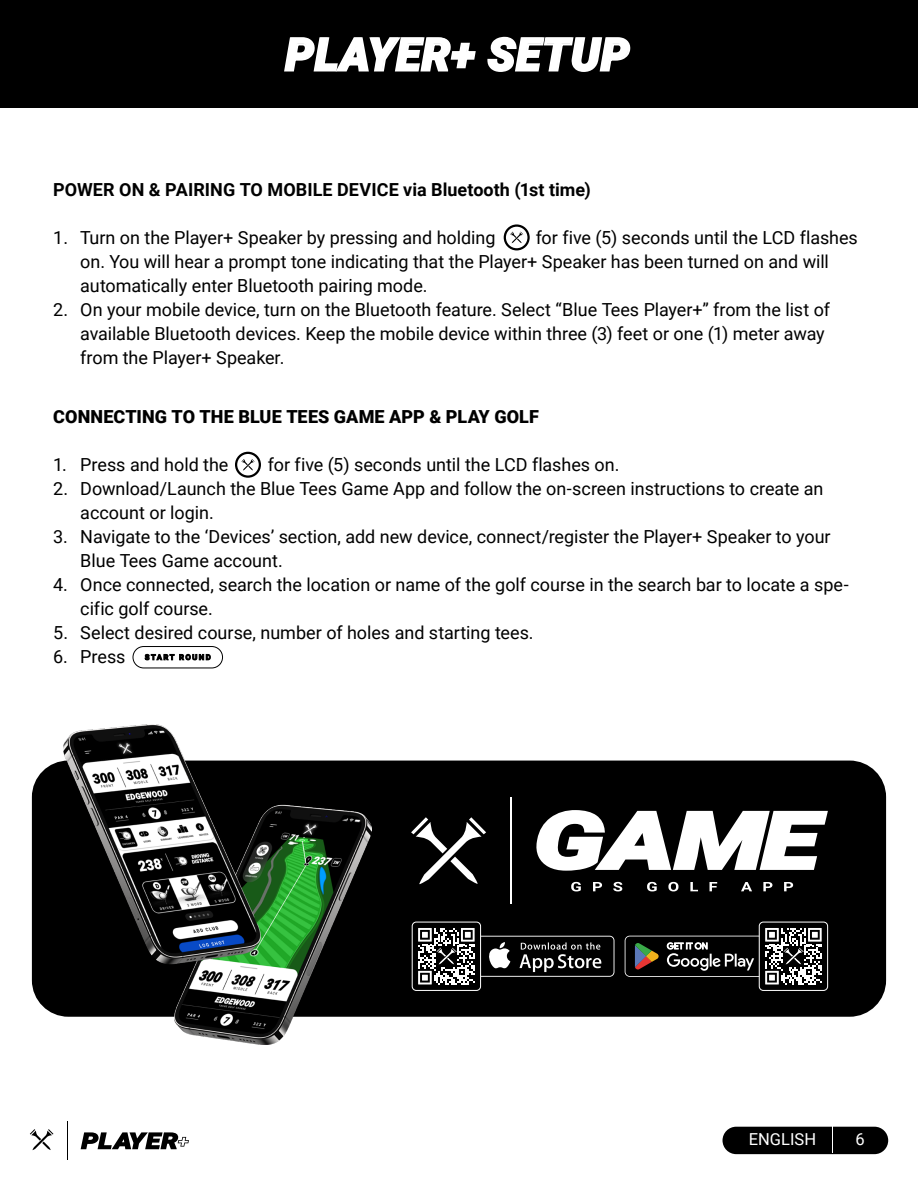
<style>
.page{position:relative;width:918px;height:1188px;background:#fff}
.page>*{position:absolute;margin:0;border:0;box-sizing:border-box;transform-origin:0 0}
.t1{font:italic 900 45px "Roboto";letter-spacing:.02em;color:#fff}
.t2{font:18px/24px "Roboto";color:#000}
.t3{font:700 18px "Roboto";color:#000}
.t4{font:900 18px "Roboto";letter-spacing:.005em;color:#000}
.t5{font:16.5px "Roboto";color:#fff}
.t6{font:700 7.65px "Roboto";letter-spacing:.2em;color:#000}
</style>
<div class="page">
<div style="left:0;top:0;width:918px;height:108px;background:#000"></div>
<svg style="left:510px;top:232px;width:13px;height:11px"></svg>
<div style="left:504px;top:224px;width:26px;height:26px;border:2px solid #000;border-radius:50%"></div>
<svg style="left:241px;top:459px;width:14px;height:12px"></svg>
<div style="left:235px;top:452px;width:26px;height:26px;border:2px solid #000;border-radius:50%"></div>
<svg style="left:284px;top:37px;width:192px;height:35px"></svg>
<svg style="left:487px;top:36px;width:144px;height:36px"></svg>
<div style="left:723px;top:1127px;width:165px;height:27px;background:#000;border-radius:14px"></div>
<svg style="left:30px;top:1129px;width:23px;height:21px"></svg>
<hr style="left:67px;top:1121px;width:1px;height:39px;background:#000">
<svg style="left:81px;top:1132px;width:108px;height:17px"></svg>
<svg style="left:832px;top:1127px;width:1px;height:26px"></svg>
<div style="left:32px;top:761px;width:854px;height:256px;background:#000;border-radius:36px"></div>
<img style="left:64px;top:724px;width:307px;height:320px">
<svg style="left:571px;top:882px;width:10px;height:9px"></svg>
<svg style="left:593px;top:882px;width:9px;height:9px"></svg>
<svg style="left:613px;top:882px;width:9px;height:9px"></svg>
<svg style="left:647px;top:882px;width:10px;height:9px"></svg>
<svg style="left:668px;top:882px;width:10px;height:9px"></svg>
<svg style="left:690px;top:882px;width:8px;height:9px"></svg>
<svg style="left:710px;top:882px;width:7px;height:9px"></svg>
<svg style="left:741px;top:882px;width:11px;height:9px"></svg>
<svg style="left:763px;top:882px;width:9px;height:9px"></svg>
<svg style="left:784px;top:882px;width:9px;height:9px"></svg>
<svg style="left:536px;top:810px;width:292px;height:61px"></svg>
<svg style="left:411px;top:817px;width:75px;height:68px"></svg>
<hr style="left:510px;top:797px;width:2px;height:107px;background:#fff">
<div style="left:476px;top:936px;width:138px;height:41px;background:#cdcdcd;border-radius:5px"></div>
<div style="left:477px;top:937px;width:137px;height:39px;background:#000;border-radius:4px"></div>
<svg style="left:489px;top:942px;width:21px;height:26px"></svg>
<svg style="left:520px;top:942px;width:81px;height:30px"></svg>
<div style="left:412px;top:922px;width:69px;height:68px;background:#000;border-radius:4px"></div>
<div style="left:412px;top:922px;width:69px;height:69px;border:1px solid #fff;border-radius:4px"></div>
<svg style="left:418px;top:928px;width:57px;height:56px"></svg>
<img style="left:437px;top:946px;width:19px;height:20px">
<div style="left:759px;top:922px;width:69px;height:69px;border:1px solid #fff;border-radius:4px"></div>
<svg style="left:625px;top:928px;width:197px;height:56px"></svg>
<img style="left:784px;top:946px;width:19px;height:20px">
<div style="left:133px;top:646px;width:90px;height:22px;border:1px solid #000;border-radius:11px"></div>
<svg style="left:145px;top:654px;width:66px;height:7px"></svg>
<h1 class="t1" style="left:285px;top:23px;width:346px">PLAYER+ SETUP</h1>
<p class="t3" style="left:53px;top:177px;width:539px">POWER ON &amp; PAIRING TO MOBILE DEVICE via Bluetooth (1st time)</p>
<p class="t2" style="left:53px;top:225px;width:444px">1. Turn on the Player+ Speaker by pressing and holding</p>
<p class="t2" style="left:80px;top:225px;width:779px;text-indent:455px">for five (5) seconds until the LCD flashes on. You will hear a prompt tone indicating that the Player+ Speaker has been turned on and will automatically enter Bluetooth pairing mode.</p>
<p class="t2" style="left:80px;top:297px;width:751px;text-indent:-27px">2. On your mobile device, turn on the Bluetooth feature. Select “Blue Tees Player+” from the list of available Bluetooth devices. Keep the mobile device within three (3) feet or one (1) meter away from the Player+ Speaker.</p>
<p class="t4" style="left:53px;top:404px;width:487px">CONNECTING TO THE BLUE TEES GAME APP &amp; PLAY GOLF</p>
<p class="t2" style="left:53px;top:452px;width:177px">1. Press and hold the</p>
<p class="t2" style="left:268px;top:452px;width:353px">for five (5) seconds until the LCD flashes on.</p>
<p class="t2" style="left:80px;top:476px;width:745px;text-indent:-27px">2. Download/Launch the Blue Tees Game App and follow the on-screen instructions to create an account or login.</p>
<p class="t2" style="left:80px;top:524px;width:752px;text-indent:-27px">3. Navigate to the ‘Devices’ section, add new device, connect/register the Player+ Speaker to your<br>Blue Tees Game account.</p>
<p class="t2" style="left:80px;top:572px;width:770px;text-indent:-27px">4. Once connected, search the location or name of the golf course in the search bar to locate a spe&shy;cific golf course.</p>
<p class="t2" style="left:53px;top:620px;width:482px">5. Select desired course, number of holes and starting tees.</p>
<p class="t2" style="left:53px;top:644px;width:74px">6. Press</p>
<p class="t6" style="left:145px;top:652px;width:67px">START ROUND</p>
<p class="t5" style="left:749px;top:1128px;width:69px">ENGLISH</p>
<p class="t5" style="left:855px;top:1128px;width:11px">6</p>
</div>
